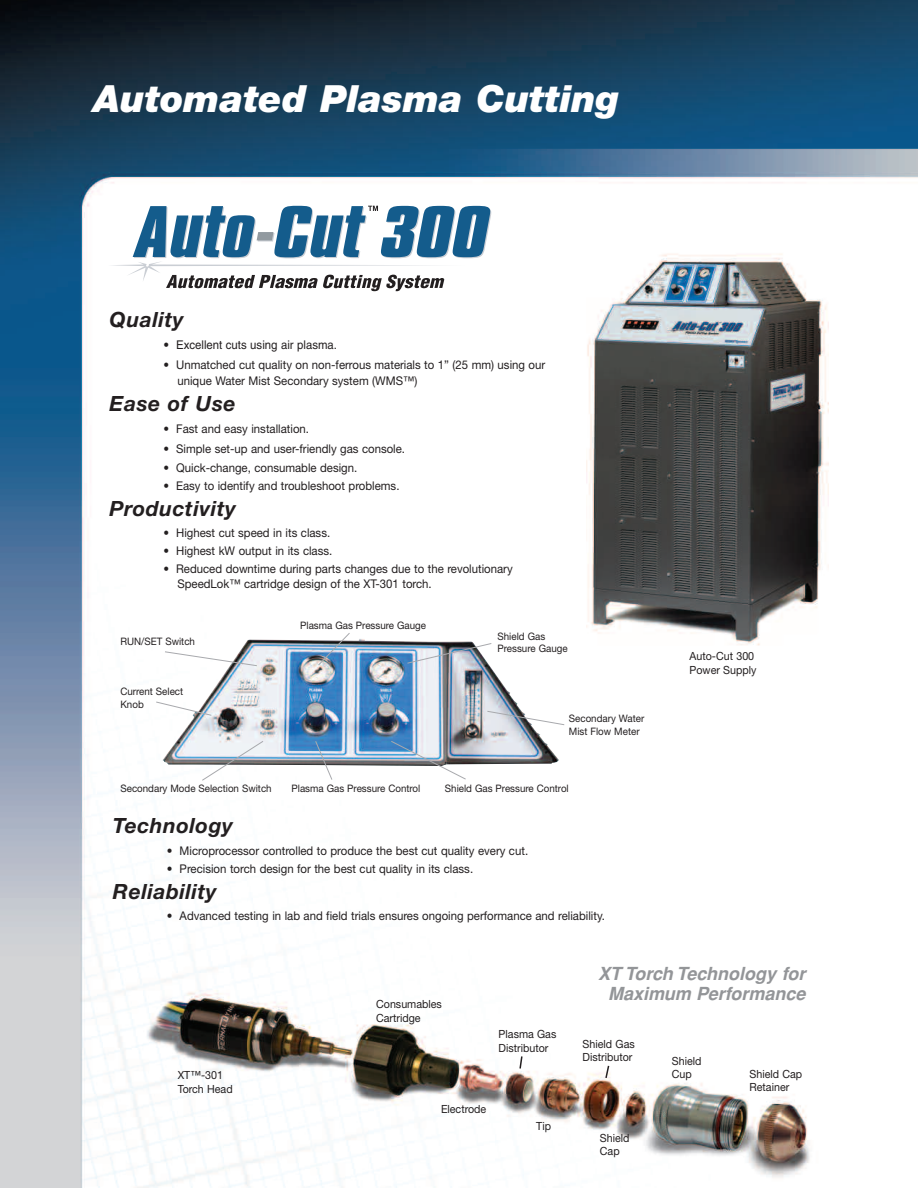
<style>
.page{position:relative;width:918px;height:1188px;background:#fff}
.page>*{position:absolute;margin:0;border:0;box-sizing:border-box;transform-origin:0 0}
.t1{font:italic 700 62.7px "Compacta BT";color:#145c8c;scale:1.25 1}
.t2{font:italic 900 37.5px "Helvetica Neue";color:#fff}
.t3{font:italic 700 21px "Helvetica Neue";letter-spacing:.03em;color:#231f20}
.t4{font:italic 700 18px/19.5px "Helvetica";color:#939598;text-align:center}
.t5{font:12px/16.5px "Helvetica Neue";color:#231f20;scale:.95 1}
.t6{font:12px "Helvetica";color:#231f20;scale:.95 1}
.t7{font:11.25px/13.5px "Helvetica Neue";color:#231f20;scale:.95 1}
.t8{font:10.35px/12.3px "Helvetica Neue";color:#231f20;scale:.95 1}
.s1{color:#929aa0}
.s2{font-family:"Helvetica Neue"}
</style>
<div class="page">
<img style="left:0;top:0;width:918px;height:1188px">
<img style="left:587px;top:253px;width:242px;height:392px">
<svg style="left:108px;top:206px;width:383px;height:85px"></svg>
<img style="left:162px;top:639px;width:397px;height:127px">
<svg style="left:164px;top:651px;width:94px;height:16px"></svg>
<svg style="left:155px;top:701px;width:57px;height:15px"></svg>
<svg style="left:317px;top:632px;width:34px;height:34px"></svg>
<svg style="left:407px;top:643px;width:85px;height:21px;background:#9da8b5"></svg>
<svg style="left:315px;top:740px;width:18px;height:41px"></svg>
<svg style="left:201px;top:740px;width:63px;height:41px"></svg>
<svg style="left:390px;top:740px;width:77px;height:40px"></svg>
<svg style="left:487px;top:710px;width:78px;height:16px"></svg>
<svg style="left:518px;top:1055px;width:6px;height:15px"></svg>
<svg style="left:604px;top:1064px;width:6px;height:16px"></svg>
<h2 class="t2" style="left:93px;top:86px;width:528px">Automated Plasma Cutting</h2>
<h1 class="t1" style="left:136px;top:206px;width:284px">Auto<span class="s1">-</span>Cut 300</h1>
<h3 class="t3" style="left:110px;top:312px;width:76px">Quality</h3>
<p class="t6" style="left:164px;top:340px;width:184px"><span class="s2">•</span> Excellent cuts using air plasma.</p>
<p class="t5" style="left:177px;top:357px;width:389px;text-indent:-14px">• Unmatched cut quality on non-ferrous materials to 1” (25 mm) using our unique Water Mist Secondary system (WMS™)</p>
<h3 class="t3" style="left:110px;top:396px;width:128px">Ease of Use</h3>
<p class="t5" style="left:164px;top:421px;width:155px">• Fast and easy installation.</p>
<p class="t5" style="left:164px;top:441px;width:256px">• Simple set-up and user-friendly gas console.</p>
<p class="t5" style="left:164px;top:461px;width:206px">• Quick-change, consumable design.</p>
<p class="t5" style="left:164px;top:479px;width:250px">• Easy to identify and troubleshoot problems.</p>
<h3 class="t3" style="left:110px;top:501px;width:128px">Productivity</h3>
<p class="t5" style="left:164px;top:525px;width:177px">• Highest cut speed in its class.</p>
<p class="t5" style="left:164px;top:544px;width:179px">• Highest kW output in its class.</p>
<p class="t5" style="left:177px;top:563px;width:354px;line-height:15px;text-indent:-14px">• Reduced downtime during parts changes due to the revolutionary<br>SpeedLok™ cartridge design of the XT-301 torch.</p>
<p class="t8" style="left:120px;top:636px;width:80px">RUN/SET Switch</p>
<p class="t8" style="left:120px;top:687px;width:68px">Current Select<br>Knob</p>
<p class="t8" style="left:300px;top:620px;width:134px">Plasma Gas Pressure Gauge</p>
<p class="t8" style="left:498px;top:631px;width:75px">Shield Gas<br>Pressure Gauge</p>
<p class="t8" style="left:569px;top:713px;width:81px">Secondary Water<br>Mist Flow Meter</p>
<p class="t8" style="left:120px;top:784px;width:161px">Secondary Mode Selection Switch</p>
<p class="t8" style="left:292px;top:784px;width:137px">Plasma Gas Pressure Control</p>
<p class="t8" style="left:445px;top:784px;width:132px">Shield Gas Pressure Control</p>
<h3 class="t3" style="left:113px;top:818px;width:122px">Technology</h3>
<p class="t5" style="left:167px;top:844px;width:382px">• Microprocessor controlled to produce the best cut quality every cut.</p>
<p class="t5" style="left:167px;top:862px;width:324px">• Precision torch design for the best cut quality in its class.</p>
<h3 class="t3" style="left:113px;top:884px;width:105px">Reliability</h3>
<p class="t5" style="left:167px;top:908px;width:463px">• Advanced testing in lab and field trials ensures ongoing performance and reliability.</p>
<p class="t7" style="left:690px;top:651px;width:72px">Auto-Cut 300<br>Power Supply</p>
<p class="t7" style="left:178px;top:1070px;width:59px">XT™-301<br>Torch Head</p>
<p class="t7" style="left:376px;top:999px;width:71px">Consumables<br>Cartridge</p>
<p class="t7" style="left:499px;top:1029px;width:62px">Plasma Gas<br>Distributor</p>
<p class="t7" style="left:441px;top:1103px;width:49px">Electrode</p>
<p class="t7" style="left:536px;top:1121px;width:17px">Tip</p>
<h3 class="t4" style="left:598px;top:964px;width:209px">XT Torch Technology for<br>Maximum Performance</h3>
<p class="t7" style="left:583px;top:1038px;width:56px">Shield Gas<br>Distributor</p>
<p class="t7" style="left:600px;top:1132px;width:33px">Shield<br>Cap</p>
<p class="t7" style="left:672px;top:1055px;width:33px">Shield<br>Cup</p>
<p class="t7" style="left:750px;top:1068px;width:57px">Shield Cap<br>Retainer</p>
</div>
